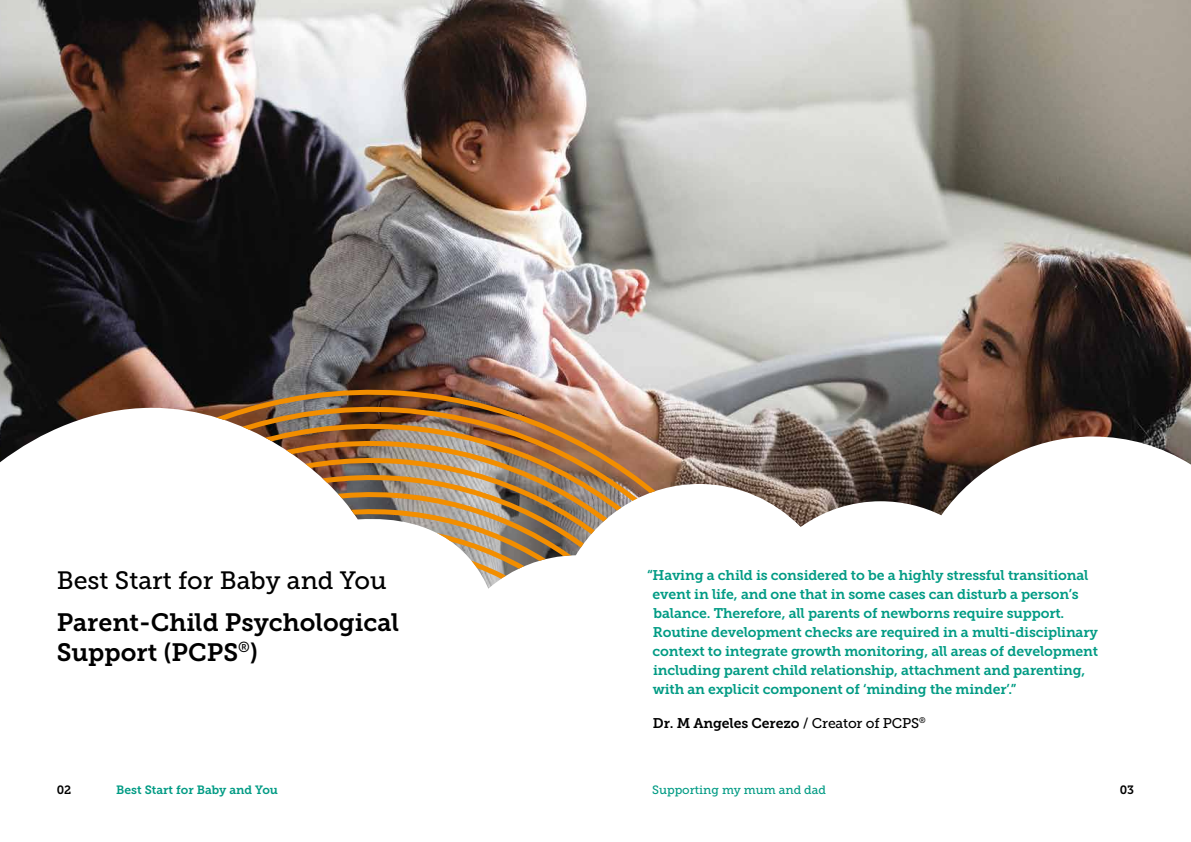
<style>
.page{position:relative;width:1191px;height:842px;background:#fff}
.page>*{position:absolute;margin:0;border:0;box-sizing:border-box;transform-origin:0 0}
.t1{font:25px/30px "Museo Slab 700";color:#000}
.t2{font:25px "Museo Slab 500";color:#000}
.t3{font:14px/19px "Museo Slab 700";letter-spacing:-.01em;color:#009b84}
.t4{font:14px "Museo Slab 700";letter-spacing:-.01em;color:#000}
.t5{font:12px "Museo Slab 700";color:#009b84}
.t6{font:12px "Museo Slab 500";color:#009b84}
.t7{font:12px "Museo Slab 700";color:#000}
.s1{font-family:"Museo Slab 500"}
</style>
<div class="page">
<img style="left:0;top:0;width:1191px;height:516px">
<img style="left:0;top:377px;width:832px;height:212px">
<h1 class="t2" style="left:57px;top:566px;width:331px">Best Start for Baby and You</h1>
<h1 class="t1" style="left:57px;top:607px;width:344px">Parent-Child Psychological<br>Support (PCPS<sup>®</sup>)</h1>
<p class="t3" style="left:652px;top:566px;width:447px;text-indent:-6px">“Having a child is considered to be a highly stressful transitional event in life, and one that in some cases can disturb a person’s balance. Therefore, all parents of newborns require support.<br>Routine development checks are required in a multi-disciplinary context to integrate growth monitoring, all areas of development including parent child relationship, attachment and parenting, with an explicit component of ‘minding the minder’.”</p>
<p class="t4" style="left:653px;top:715px;width:274px">Dr. M Angeles Cerezo <span class="s1">/ Creator of PCPS</span><sup>®</sup></p>
<p class="t7" style="left:57px;top:783px;width:16px">02</p>
<p class="t5" style="left:116px;top:783px;width:163px">Best Start for Baby and You</p>
<p class="t6" style="left:652px;top:783px;width:175px">Supporting my mum and dad</p>
<p class="t7" style="left:1119px;top:783px;width:16px">03</p>
</div>
